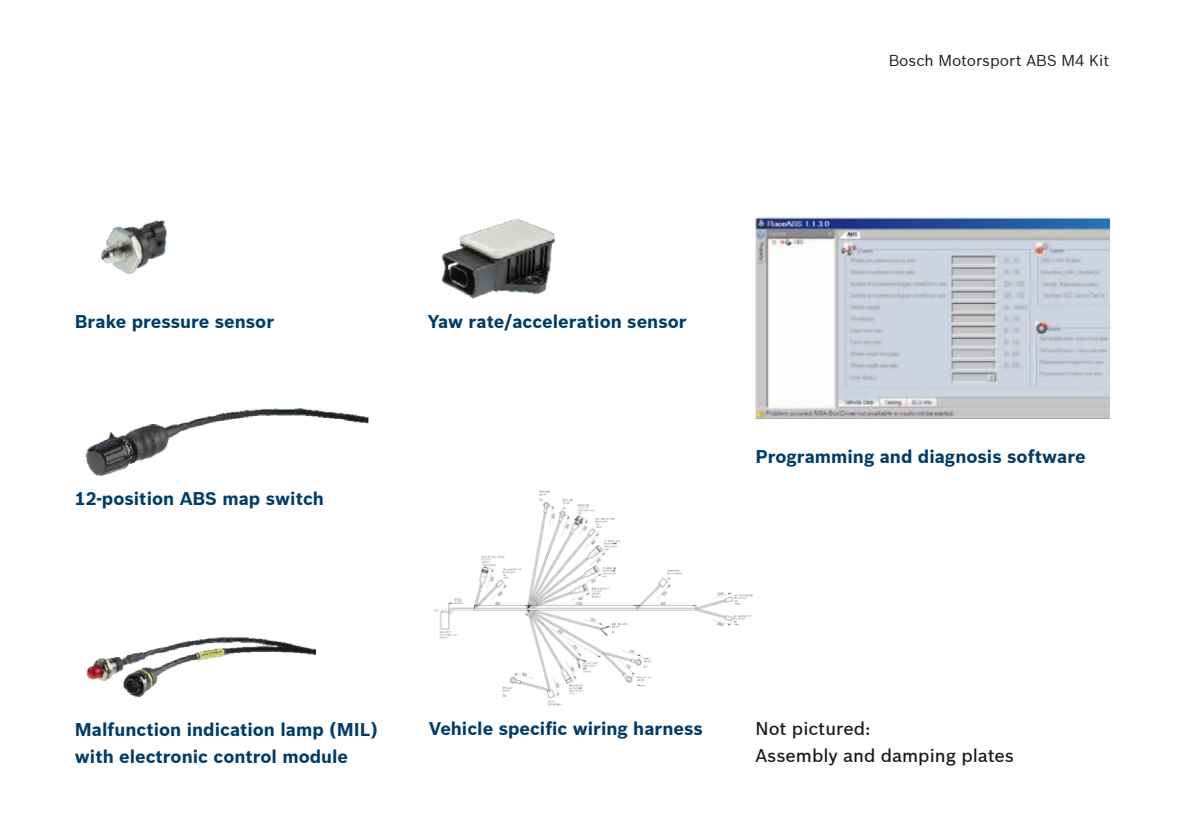
<style>
.page{position:relative;width:1191px;height:840px;background:#fff}
.page>*{position:absolute;margin:0;border:0;box-sizing:border-box;transform-origin:0 0}
.t1{font:700 18px/27.2px "Bosch Sans";color:#003c6a}
.t2{font:500 18px/27.2px "Bosch Sans";color:#1a171c}
.t3{font:15.4px "Bosch Sans";color:#1a171c}
</style>
<div class="page">
<img style="left:434px;top:490px;width:319px;height:218px">
<img style="left:101px;top:220px;width:66px;height:54px">
<img style="left:441px;top:219px;width:114px;height:80px">
<img style="left:85px;top:408px;width:284px;height:68px">
<img style="left:86px;top:637px;width:229px;height:61px">
<img style="left:755px;top:218px;width:354px;height:200px">
<p class="t3" style="left:888px;top:50px;width:222px">Bosch Motorsport ABS M4 Kit</p>
<p class="t1" style="left:75px;top:307px;width:201px">Brake pressure sensor</p>
<p class="t1" style="left:75px;top:484px;width:250px">12-position ABS map switch</p>
<p class="t1" style="left:428px;top:308px;width:260px">Yaw rate/acceleration sensor</p>
<p class="t1" style="left:755px;top:442px;width:332px">Programming and diagnosis software</p>
<p class="t1" style="left:75px;top:715px;width:304px">Malfunction indication lamp (MIL) with electronic control module</p>
<p class="t1" style="left:429px;top:715px;width:275px">Vehicle specific wiring harness</p>
<p class="t2" style="left:755px;top:714px;width:260px">Not pictured:<br>Assembly and damping plates</p>
</div>
